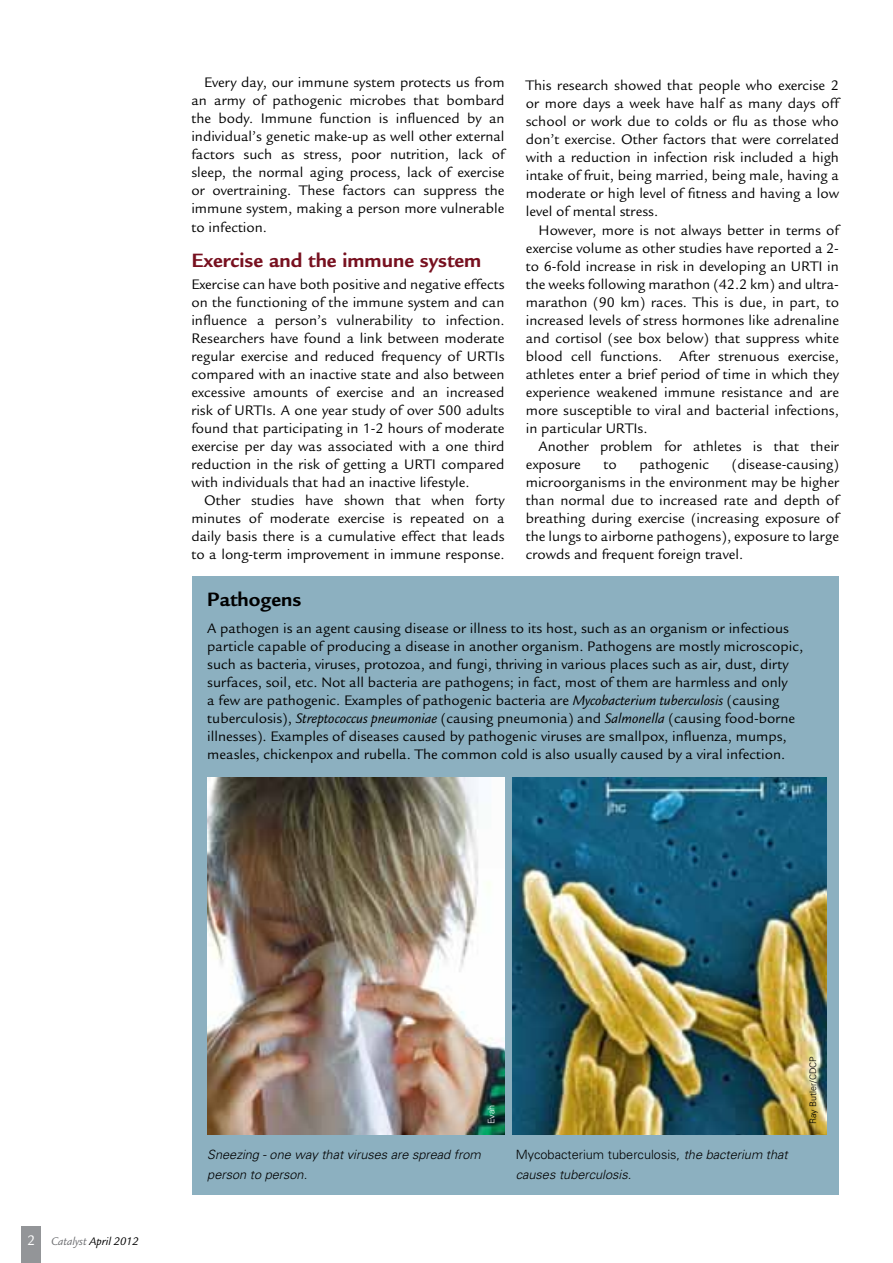
<style>
.page{position:relative;width:893px;height:1263px;background:#fff}
.page>*{position:absolute;margin:0;border:0;box-sizing:border-box;transform-origin:0 0}
.t1{font:700 21px "Legacy Sans";color:#77101f}
.t2{font:700 21px "Legacy Sans";color:#000}
.t3{font:15px/18px "Legacy Sans";color:#000;text-align:justify}
.t4{font:italic 300 12.75px/19.5px "Univers";color:#000}
.t5{font:italic 12px "Legacy Sans";color:#000}
.t6{font:300 9px "Univers";color:#000}
.t7{font:300 9px "Univers";color:#fff}
.s1{font-style:italic}
.s2{font-style:normal;font-size:15px;color:#fff}
.s3{color:#6d6e71}
.s4{font-style:normal}
</style>
<div class="page">
<div style="left:21px;top:1226px;width:20px;height:37px;background:#939598"></div>
<div style="left:193px;top:576px;width:646px;height:619px;background:#8cb0c0"></div>
<img style="left:513px;top:777px;width:313px;height:357px">
<img style="left:207px;top:777px;width:297px;height:357px">
<p class="t3" style="left:191px;top:74px;width:315px;text-indent:13px">Every day, our immune system protects us from an army of pathogenic microbes that bombard the body. Immune function is influenced by an individual’s genetic make-up as well other external factors such as stress, poor nutrition, lack of sleep, the normal aging process, lack of exercise or overtraining. These factors can suppress the immune system, making a person more vulnerable to infection.</p>
<h1 class="t1" style="left:191px;top:248px;width:291px">Exercise and the immune system</h1>
<p class="t3" style="left:191px;top:275px;width:315px">Exercise can have both positive and negative effects on the functioning of the immune system and can influence a person’s vulnerability to infection.<br>Researchers have found a link between moderate regular exercise and reduced frequency of URTIs compared with an inactive state and also between excessive amounts of exercise and an increased risk of URTIs. A one year study of over 500 adults found that participating in 1-2 hours of moderate exercise per day was associated with a one third reduction in the risk of getting a URTI compared with individuals that had an inactive lifestyle.</p>
<p class="t3" style="left:191px;top:491px;width:315px;text-indent:13px">Other studies have shown that when forty minutes of moderate exercise is repeated on a daily basis there is a cumulative effect that leads to a long-term improvement in immune response.</p>
<h1 class="t2" style="left:207px;top:587px;width:96px">Pathogens</h1>
<p class="t3" style="left:526px;top:77px;width:315px">This research showed that people who exercise 2 or more days a week have half as many days off school or work due to colds or flu as those who don’t exercise. Other factors that were correlated with a reduction in infection risk included a high intake of fruit, being married, being male, having a moderate or high level of fitness and having a low level of mental stress.</p>
<p class="t3" style="left:526px;top:221px;width:315px;text-indent:13px">However, more is not always better in terms of exercise volume as other studies have reported a 2- to 6-fold increase in risk in developing an URTI in the weeks following marathon (42.2 km) and ultra&shy;marathon (90 km) races. This is due, in part, to increased levels of stress hormones like adrenaline and cortisol (see box below) that suppress white blood cell functions. After strenuous exercise, athletes enter a brief period of time in which they experience weakened immune resistance and are more susceptible to viral and bacterial infections, in particular URTIs.</p>
<p class="t3" style="left:526px;top:437px;width:315px;text-indent:13px">Another problem for athletes is that their exposure</p>
<p class="t3" style="left:526px;top:455px;width:315px;text-indent:206px">(disease-causing) microorganisms in the environment may be higher than normal due to increased rate and depth of breathing during exercise (increasing exposure of the lungs to airborne pathogens), exposure to large crowds and frequent foreign travel.</p>
<p class="t3" style="left:604px;top:455px;width:15px">to</p>
<p class="t3" style="left:640px;top:455px;width:71px">pathogenic</p>
<p class="t3" style="left:207px;top:619px;width:597px;text-align:left">A pathogen is an agent causing disease or illness to its host, such as an organism or infectious particle capable of producing a disease in another organism. Pathogens are mostly microscopic, such as bacteria, viruses, protozoa, and fungi, thriving in various places such as air, dust, dirty surfaces, soil, etc. Not all bacteria are pathogens; in fact, most of them are harmless and only<br>a few are pathogenic. Examples of pathogenic bacteria are <span class="s1">Mycobacterium tuberculosis</span> (causing tuberculosis), <span class="s1">Streptococcus pneumoniae</span> (causing pneumonia) and <span class="s1">Salmonella</span> (causing food-borne illnesses). Examples of diseases caused by pathogenic viruses are smallpox, influenza, mumps, measles, chickenpox and rubella. The common cold is also usually caused by a viral infection.</p>
<p class="t5" style="left:27px;top:1235px;width:113px"><span class="s2">2</span> <span class="s3">Catalyst</span> April 2012</p>
<p class="t7" style="left:486px;top:1124px;width:21px;rotate:-90deg">Evah</p>
<p class="t4" style="left:207px;top:1144px;width:275px">Sneezing - one way that viruses are spread from person to person.</p>
<p class="t4" style="left:516px;top:1144px;width:274px"><span class="s4">Mycobacterium tuberculosis,</span> the bacterium that causes tuberculosis.</p>
<p class="t6" style="left:807px;top:1124px;width:70px;rotate:-90deg">Ray Butler/CDCP</p>
</div>
